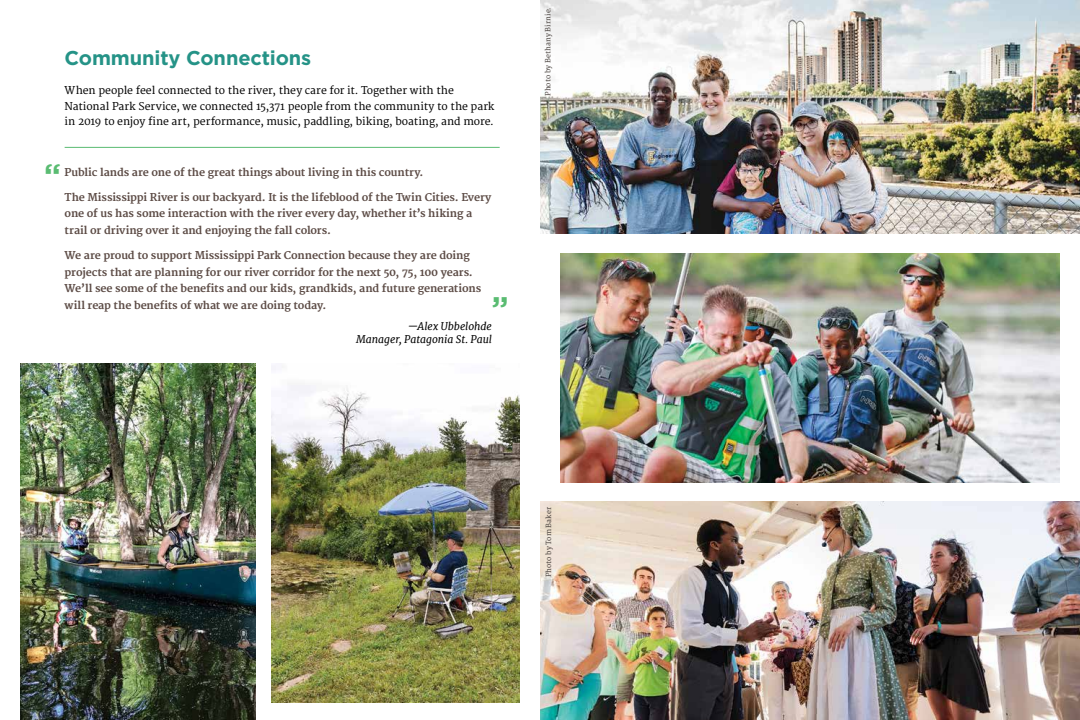
<style>
.page{position:relative;width:1080px;height:720px;background:#fff}
.page>*{position:absolute;margin:0;border:0;box-sizing:border-box;transform-origin:0 0}
.t1{font:700 31.1px "Gotham";color:#5abc72}
.t2{font:700 20px "Gotham";letter-spacing:-.005em;color:#259387}
.t3{font:700 10.5px/16.5px "Merriweather";letter-spacing:-.01em;color:#5c4b45}
.t4{font:10.5px/15.5px "Merriweather";letter-spacing:-.005em;color:#000}
.t5{font:italic 10.5px/13px "Merriweather";letter-spacing:-.005em;color:#000;text-align:right}
.t6{font:7px "Merriweather";letter-spacing:.01em;color:#433c38}
</style>
<div class="page">
<img style="left:272px;top:366px;width:247px;height:336px">
<img style="left:20px;top:364px;width:235px;height:356px">
<img style="left:540px;top:0;width:540px;height:234px">
<hr style="left:65px;top:147px;width:435px;height:1px;background:#5abc72">
<img style="left:560px;top:253px;width:499px;height:230px">
<img style="left:540px;top:502px;width:540px;height:218px">
<h2 class="t2" style="left:65px;top:45px;width:248px">Community Connections</h2>
<p class="t4" style="left:65px;top:83px;width:431px">When people feel connected to the river, they care for it. Together with the<br>National Park Service, we connected 15,371 people from the community to the park in 2019 to enjoy fine art, performance, music, paddling, biking, boating, and more.</p>
<h1 class="t1" style="left:44px;top:157px;width:18px">“</h1>
<p class="t3" style="left:65px;top:164px;width:360px">Public lands are one of the great things about living in this country.</p>
<p class="t3" style="left:65px;top:189px;width:428px">The Mississippi River is our backyard. It is the lifeblood of the Twin Cities. Every one of us has some interaction with the river every day, whether it’s hiking a trail or driving over it and enjoying the fall colors.</p>
<p class="t3" style="left:65px;top:248px;width:418px">We are proud to support Mississippi Park Connection because they are doing projects that are planning for our river corridor for the next 50, 75, 100 years.<br>We’ll see some of the benefits and our kids, grandkids, and future generations will reap the benefits of what we are doing today.</p>
<p class="t5" style="left:356px;top:320px;width:137px">—Alex Ubbelohde<br>Manager, Patagonia St. Paul</p>
<h1 class="t1" style="left:492px;top:290px;width:18px">”</h1>
<p class="t6" style="left:544px;top:96px;width:90px;rotate:-90deg">Photo by Bethany Birnie.</p>
<p class="t6" style="left:545px;top:577px;width:72px;rotate:-90deg">Photo by Tom Baker</p>
</div>
